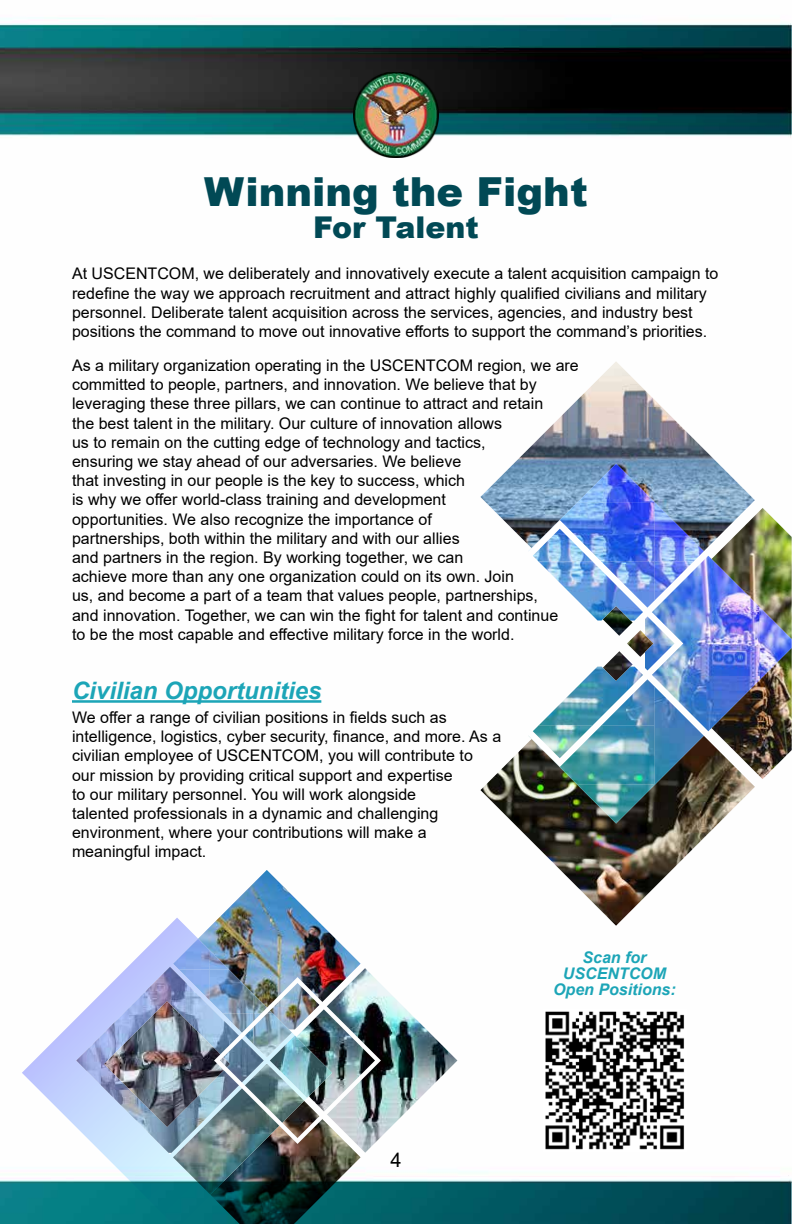
<style>
.page{position:relative;width:792px;height:1224px;background:#fff}
.page>*{position:absolute;margin:0;border:0;box-sizing:border-box;transform-origin:0 0}
.t1{font:900 40px "Arial";color:#014955}
.t2{font:900 30px "Arial";color:#014955}
.t3{font:italic 700 24px "Arial";color:#1ca5b7}
.t4{font:20px "Arial";color:#000}
.t5{font:16px/19.2px "Arial";color:#000}
.t6{font:italic 700 16px "Arial";color:#1ca5b7}
</style>
<div class="page">
<img style="left:0;top:18px;width:792px;height:1206px">
<img style="left:353px;top:72px;width:86px;height:85px">
<img style="left:543px;top:1008px;width:144px;height:144px">
<img style="left:230px;top:1153px;width:131px;height:71px">
<img style="left:198px;top:870px;width:163px;height:107px">
<img style="left:296px;top:968px;width:161px;height:185px">
<img style="left:22px;top:918px;width:208px;height:306px">
<img style="left:173px;top:1144px;width:131px;height:51px">
<img style="left:173px;top:939px;width:37px;height:28px">
<img style="left:210px;top:950px;width:19px;height:17px">
<img style="left:76px;top:967px;width:188px;height:186px">
<img style="left:214px;top:977px;width:167px;height:167px">
<img style="left:637px;top:508px;width:155px;height:271px">
<img style="left:480px;top:361px;width:275px;height:275px">
<img style="left:480px;top:651px;width:275px;height:275px">
<img style="left:538px;top:463px;width:39px;height:39px">
<img style="left:538px;top:785px;width:39px;height:12px">
<svg style="left:580px;top:622px;width:57px;height:43px"></svg>
<img style="left:645px;top:556px;width:115px;height:120px">
<img style="left:759px;top:607px;width:33px;height:73px">
<img style="left:655px;top:676px;width:105px;height:55px">
<img style="left:577px;top:463px;width:78px;height:39px">
<img style="left:528px;top:502px;width:176px;height:60px">
<img style="left:538px;top:561px;width:117px;height:60px">
<img style="left:654px;top:561px;width:40px;height:40px">
<img style="left:538px;top:667px;width:117px;height:58px">
<img style="left:654px;top:686px;width:50px;height:99px">
<img style="left:528px;top:725px;width:127px;height:60px">
<img style="left:577px;top:784px;width:78px;height:40px">
<hr style="left:72px;top:700px;width:249px;height:3px;background:#1ca5b7">
<p class="t1" style="left:204px;top:162px;width:385px">Winning the Fight</p>
<p class="t2" style="left:313px;top:205px;width:167px">For Talent</p>
<p class="t5" style="left:72px;top:264px;width:648px">At USCENTCOM, we deliberately and innovatively execute a talent acquisition campaign to redefine the way we approach recruitment and attract highly qualified civilians and military personnel. Deliberate talent acquisition across the services, agencies, and industry best positions the command to move out innovative efforts to support the command’s priorities.</p>
<p class="t5" style="left:72px;top:356px;width:508px">As a military organization operating in the USCENTCOM region, we are committed to people, partners, and innovation. We believe that by leveraging these three pillars, we can continue to attract and retain<br>the best talent in the military. Our culture of innovation allows<br>us to remain on the cutting edge of technology and tactics,<br>ensuring we stay ahead of our adversaries. We believe<br>that investing in our people is the key to success, which<br>is why we offer world-class training and development<br>opportunities. We also recognize the importance of<br>partnerships, both within the military and with our allies<br>and partners in the region. By working together, we can<br>achieve more than any one organization could on its own. Join<br>us, and become a part of a team that values people, partnerships,<br>and innovation. Together, we can win the fight for talent and continue<br>to be the most capable and effective military force in the world.</p>
<p class="t3" style="left:72px;top:674px;width:251px">Civilian Opportunities</p>
<p class="t5" style="left:72px;top:708px;width:431px">We offer a range of civilian positions in fields such as intelligence, logistics, cyber security, finance, and more. As a civilian employee of USCENTCOM, you will contribute to<br>our mission by providing critical support and expertise<br>to our military personnel. You will work alongside<br>talented professionals in a dynamic and challenging environment, where your contributions will make a meaningful impact.</p>
<p class="t4" style="left:390px;top:1146px;width:13px">4</p>
<p class="t6" style="left:583px;top:947px;width:66px">Scan for</p>
<p class="t6" style="left:563px;top:963px;width:105px">USCENTCOM</p>
<p class="t6" style="left:553px;top:979px;width:124px">Open Positions:</p>
</div>
